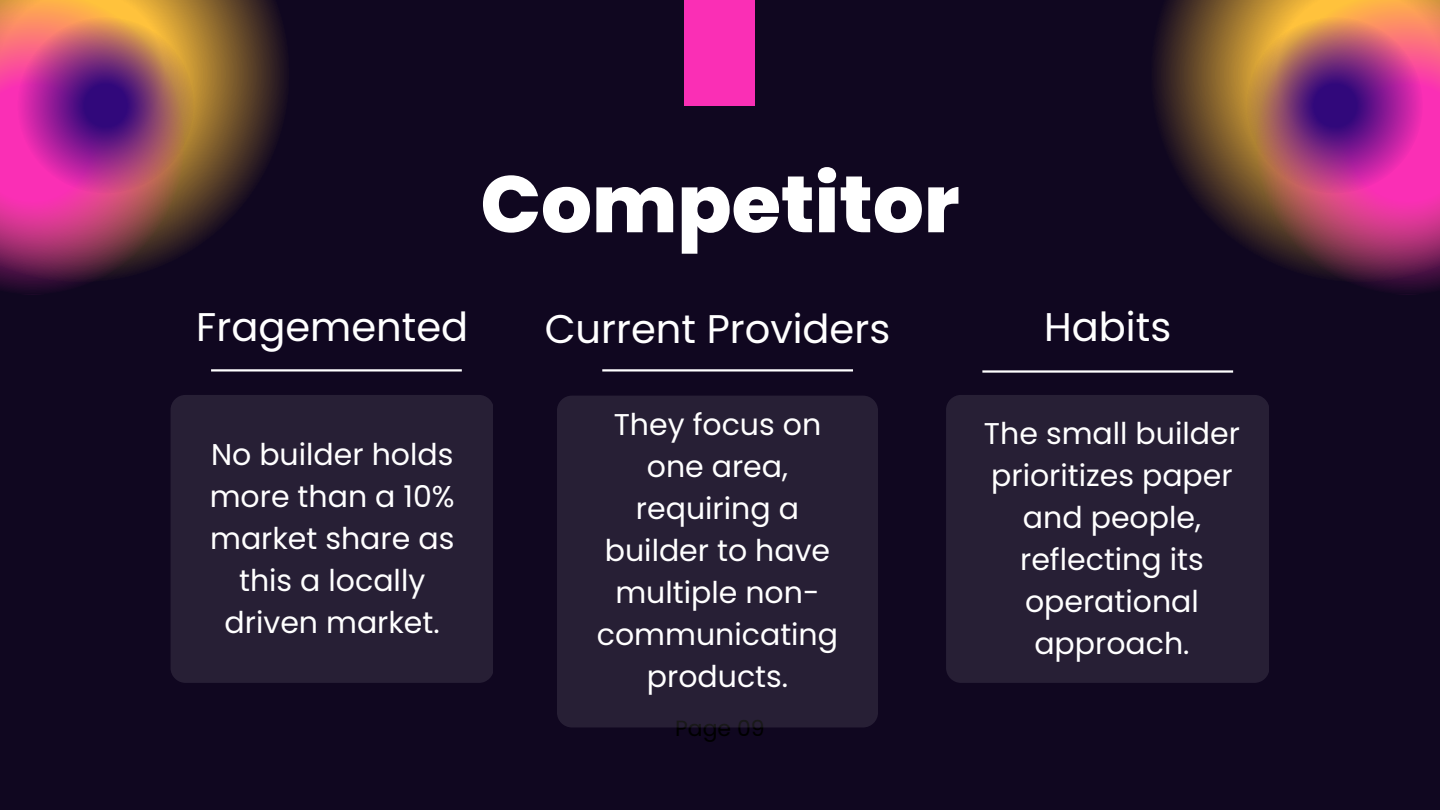
<style>
.page{position:relative;width:1440px;height:810px;background:#100720}
.page>*{position:absolute;margin:0;border:0;box-sizing:border-box;transform-origin:0 0}
.t1{font:800 80px "Poppins";color:#fff}
.t2{font:40px "Poppins";color:#fff}
.t3{font:30px/42px "Poppins";color:#fff;text-align:center}
.t4{font:22px "Poppins";color:#000}
</style>
<div class="page">
<div style="left:685px;top:0;width:70px;height:106px;background:#fa2fb5"></div>
<hr style="left:211px;top:369px;width:251px;height:3px;background:#fff">
<hr style="left:982px;top:370px;width:251px;height:3px;background:#fff">
<div style="left:171px;top:395px;width:322px;height:288px;background:#271f35;border-radius:15px"></div>
<div style="left:946px;top:395px;width:323px;height:288px;background:#271f35;border-radius:15px"></div>
<svg style="left:1155px;top:0;width:101px;height:250px"></svg>
<svg style="left:1256px;top:0;width:184px;height:295px;background:#973e5a"></svg>
<img style="left:1246px;top:17px;width:177px;height:176px">
<svg style="left:184px;top:0;width:102px;height:251px"></svg>
<svg style="left:0;top:0;width:184px;height:295px;background:#983e5a"></svg>
<img style="left:17px;top:17px;width:177px;height:176px">
<div style="left:557px;top:396px;width:321px;height:332px;background:#271f35;border-radius:15px"></div>
<hr style="left:602px;top:369px;width:251px;height:3px;background:#fff">
<p class="t1" style="left:480px;top:148px;width:481px">Competitor</p>
<h1 class="t2" style="left:196px;top:299px;width:273px">Fragemented</h1>
<p class="t2" style="left:1044px;top:299px;width:129px">Habits</p>
<p class="t2" style="left:545px;top:301px;width:347px">Current Providers</p>
<h2 class="t3" style="left:210px;top:434px;width:247px">No builder holds more than a 10% market share as this a locally driven market.</h2>
<p class="t3" style="left:597px;top:403px;width:243px">They focus on one area, requiring a builder to have multiple non&shy;communicating products.</p>
<h2 class="t4" style="left:675px;top:713px;width:91px">Page 09</h2>
<h2 class="t3" style="left:984px;top:412px;width:257px">The small builder prioritizes paper and people, reflecting its operational approach.</h2>
</div>
